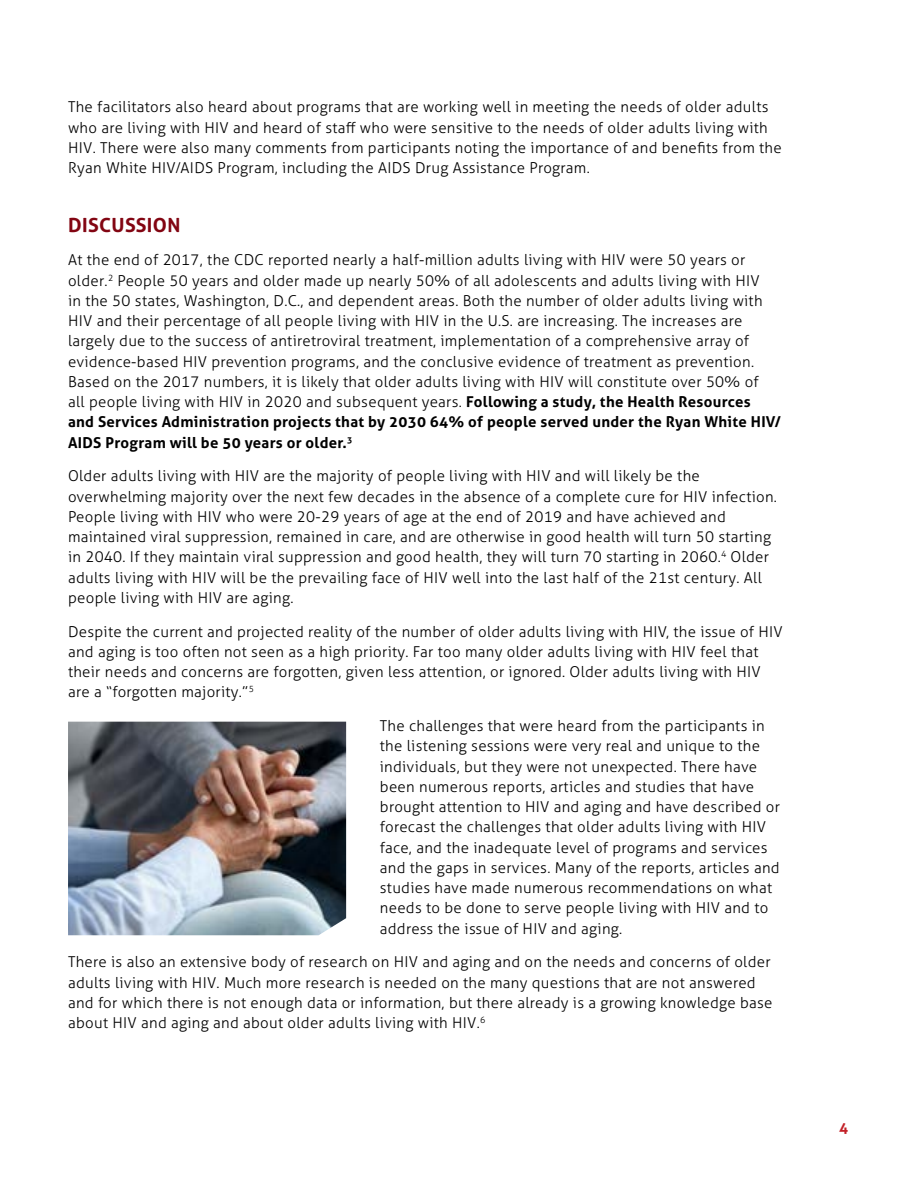
<style>
.page{position:relative;width:918px;height:1188px;background:#fff}
.page>*{position:absolute;margin:0;border:0;box-sizing:border-box;transform-origin:0 0}
.t1{font:700 19.5px "Aller";letter-spacing:.02em;color:#820512}
.t2{font:300 15px/20.2px "Aller";letter-spacing:.02em;color:#000}
.t3{font:700 15px "Aller";color:#c32128}
.s1{font-weight:700}
</style>
<div class="page">
<img style="left:68px;top:722px;width:278px;height:213px">
<p class="t2" style="left:68px;top:97px;width:715px">The facilitators also heard about programs that are working well in meeting the needs of older adults who are living with HIV and heard of staff who were sensitive to the needs of older adults living with HIV. There were also many comments from participants noting the importance of and benefits from the Ryan White HIV/AIDS Program, including the AIDS Drug Assistance Program.</p>
<h1 class="t1" style="left:68px;top:213px;width:114px">DISCUSSION</h1>
<p class="t2" style="left:68px;top:250px;width:714px">At the end of 2017, the CDC reported nearly a half-million adults living with HIV were 50 years or older.<sup>2</sup> People 50 years and older made up nearly 50% of all adolescents and adults living with HIV<br>in the 50 states, Washington, D.C., and dependent areas. Both the number of older adults living with HIV and their percentage of all people living with HIV in the U.S. are increasing. The increases are largely due to the success of antiretroviral treatment, implementation of a comprehensive array of evidence-based HIV prevention programs, and the conclusive evidence of treatment as prevention.<br>Based on the 2017 numbers, it is likely that older adults living with HIV will constitute over 50% of<br>all people living with HIV in 2020 and subsequent years. <span class="s1">Following a study, the Health Resources<br>and Services Administration projects that by 2030 64% of people served under the Ryan White HIV/ AIDS Program will be 50 years or older.</span><sup>3</sup></p>
<p class="t2" style="left:68px;top:466px;width:711px">Older adults living with HIV are the majority of people living with HIV and will likely be the overwhelming majority over the next few decades in the absence of a complete cure for HIV infection.<br>People living with HIV who were 20-29 years of age at the end of 2019 and have achieved and maintained viral suppression, remained in care, and are otherwise in good health will turn 50 starting in 2040. If they maintain viral suppression and good health, they will turn 70 starting in 2060.<sup>4</sup> Older adults living with HIV will be the prevailing face of HIV well into the last half of the 21st century. All people living with HIV are aging.</p>
<p class="t2" style="left:68px;top:621px;width:716px">Despite the current and projected reality of the number of older adults living with HIV, the issue of HIV and aging is too often not seen as a high priority. Far too many older adults living with HIV feel that their needs and concerns are forgotten, given less attention, or ignored. Older adults living with HIV are a “forgotten majority.”<sup>5</sup></p>
<p class="t2" style="left:380px;top:716px;width:402px">The challenges that were heard from the participants in the listening sessions were very real and unique to the individuals, but they were not unexpected. There have been numerous reports, articles and studies that have brought attention to HIV and aging and have described or forecast the challenges that older adults living with HIV face, and the inadequate level of programs and services and the gaps in services. Many of the reports, articles and studies have made numerous recommendations on what needs to be done to serve people living with HIV and to address the issue of HIV and aging.</p>
<p class="t2" style="left:68px;top:952px;width:706px">There is also an extensive body of research on HIV and aging and on the needs and concerns of older adults living with HIV. Much more research is needed on the many questions that are not answered and for which there is not enough data or information, but there already is a growing knowledge base about HIV and aging and about older adults living with HIV.<sup>6</sup></p>
<p class="t3" style="left:839px;top:1118px;width:10px">4</p>
</div>
